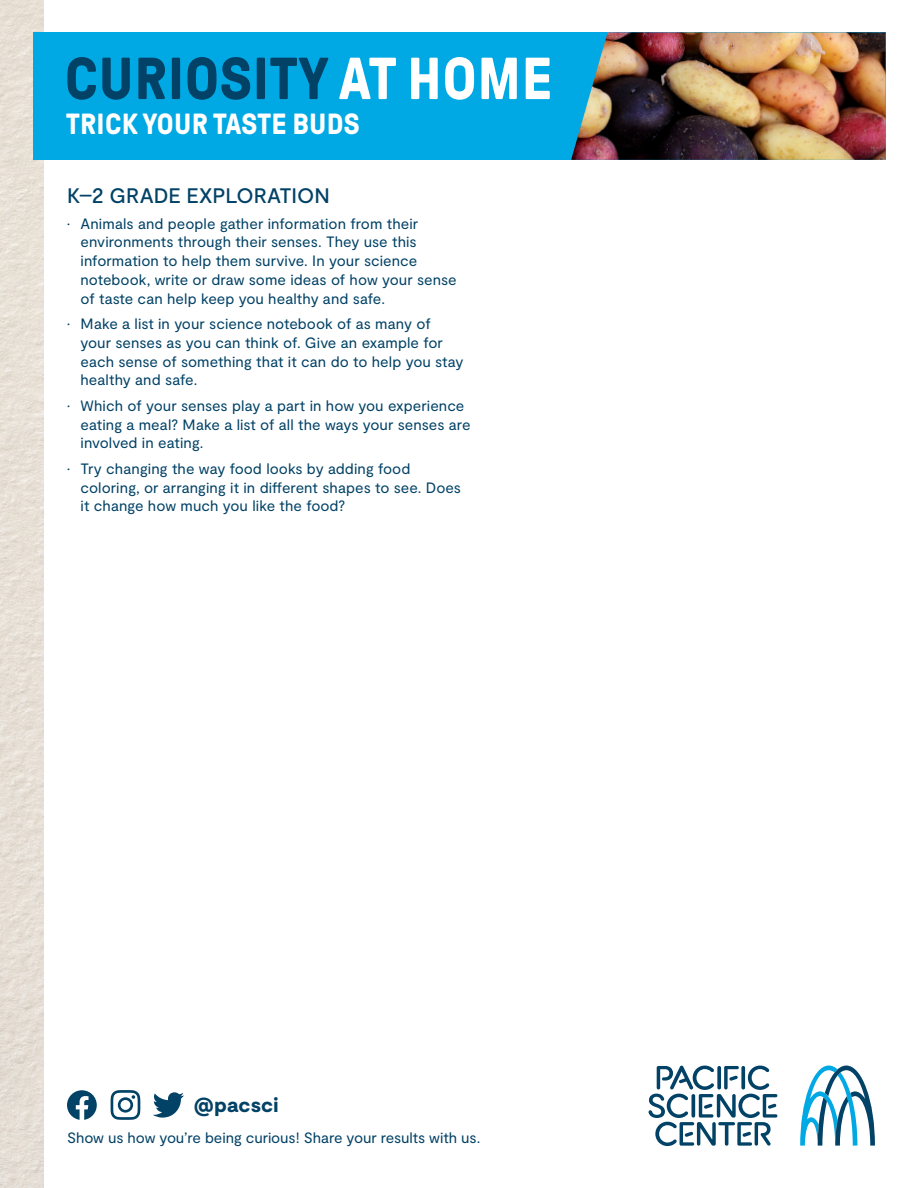
<style>
.page{position:relative;width:918px;height:1188px;background:#fff}
.page>*{position:absolute;margin:0;border:0;box-sizing:border-box;transform-origin:0 0}
.t1{font:700 59.1px "GT Pressura";letter-spacing:.01em;color:#024266}
.t2{font:700 29.1px "GT Pressura";letter-spacing:.01em;color:#fff}
.Heading1{font:500 21px "Moderat";color:#024266}
.t3{font:900 20.4px "Moderat";letter-spacing:.01em;color:#024266}
.t4{font:15px/18.8px "Moderat";color:#024266}
.s1{color:#fff}
</style>
<div class="page">
<img style="left:0;top:0;width:44px;height:1188px">
<svg style="left:800px;top:1066px;width:75px;height:80px"></svg>
<svg style="left:648px;top:1065px;width:129px;height:81px"></svg>
<svg style="left:153px;top:1092px;width:31px;height:26px"></svg>
<svg style="left:111px;top:1090px;width:29px;height:30px"></svg>
<svg style="left:67px;top:1090px;width:30px;height:30px"></svg>
<div style="left:33px;top:32px;width:853px;height:128px;background:#00a8e4"></div>
<img style="left:571px;top:32px;width:315px;height:128px">
<h1 class="t1" style="left:65px;top:47px;width:489px">CURIOSITY <span class="s1">AT HOME</span></h1>
<h2 class="t2" style="left:66px;top:108px;width:295px">TRICK YOUR TASTE BUDS</h2>
<p class="Heading1" style="left:67px;top:184px;width:264px">K–2 GRADE EXPLORATION</p>
<p class="t4" style="left:81px;top:214px;width:378px;text-indent:-14px">• Animals and people gather information from their environments through their senses. They use this information to help them survive. In your science notebook, write or draw some ideas of how your sense of taste can help keep you healthy and safe.</p>
<p class="t4" style="left:81px;top:315px;width:384px;text-indent:-14px">• Make a list in your science notebook of as many of your senses as you can think of. Give an example for each sense of something that it can do to help you stay healthy and safe.</p>
<p class="t4" style="left:81px;top:397px;width:392px;text-indent:-14px">• Which of your senses play a part in how you experience eating a meal? Make a list of all the ways your senses are involved in eating.</p>
<p class="t4" style="left:81px;top:460px;width:382px;text-indent:-14px">• Try changing the way food looks by adding food coloring, or arranging it in different shapes to see. Does it change how much you like the food?</p>
<h3 class="t3" style="left:194px;top:1093px;width:86px">@pacsci</h3>
<p class="t4" style="left:67px;top:1129px;width:415px">Show us how you’re being curious! Share your results with us.</p>
</div>
